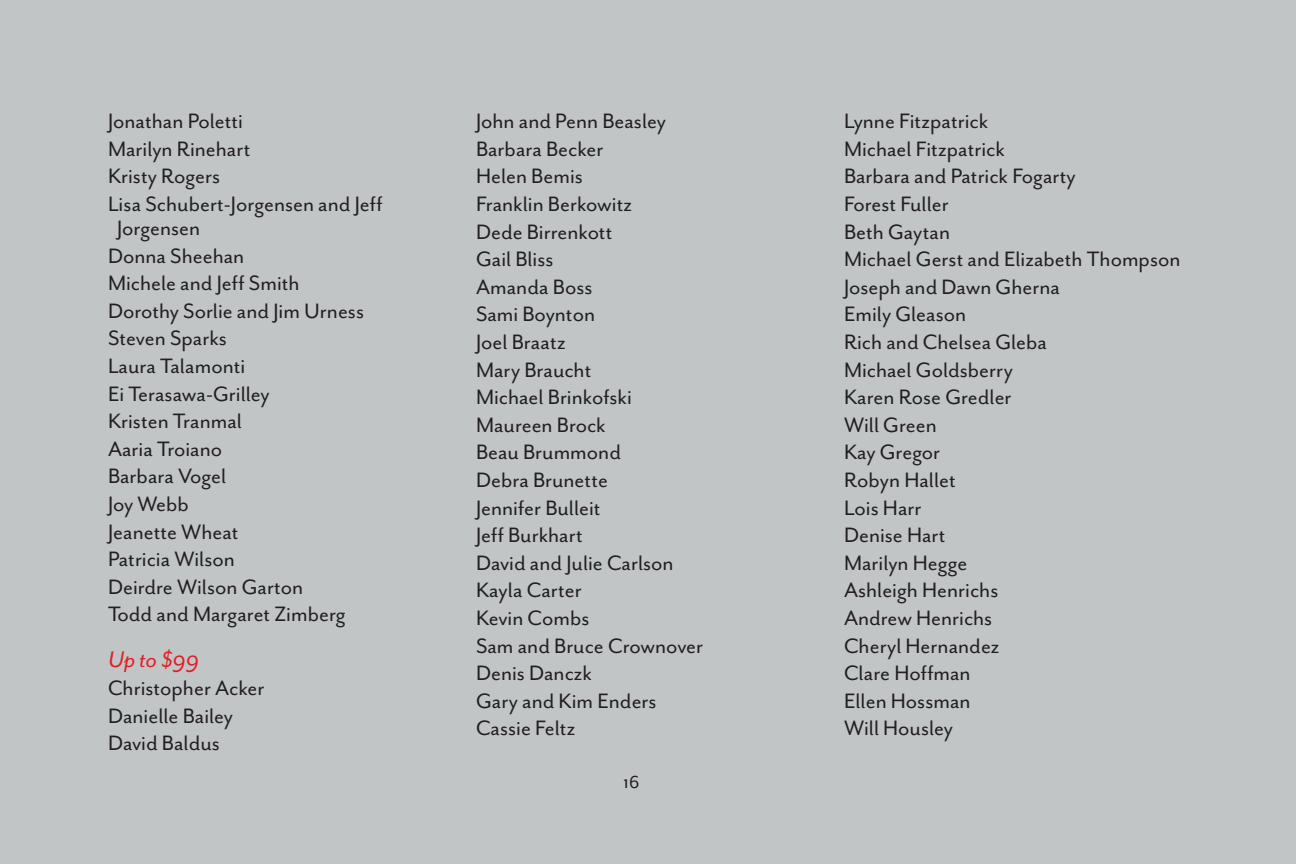
<style>
.page{position:relative;width:1296px;height:864px;background:#c1c5c6}
.page>*{position:absolute;margin:0;border:0;box-sizing:border-box;transform-origin:0 0}
.Donor_list_subhead{font:italic 26px "Mr Eaves San OT";color:#de1f26}
.donorlist{font:24px/24px "Mr Eaves San OT";color:#231f20}
.t1{font:20px "Mr Eaves San OT";color:#231f20}
</style>
<div class="page">
<p class="donorlist" style="left:108px;top:109px;width:137px">Jonathan Poletti</p>
<p class="donorlist" style="left:108px;top:137px;width:144px">Marilyn Rinehart</p>
<p class="donorlist" style="left:108px;top:165px;width:114px">Kristy Rogers</p>
<p class="donorlist" style="left:117px;top:192px;width:267px;text-indent:-9px">Lisa Schubert-Jorgensen and Jeff<br>Jorgensen</p>
<p class="donorlist" style="left:108px;top:244px;width:138px">Donna Sheehan</p>
<p class="donorlist" style="left:108px;top:271px;width:193px">Michele and Jeff Smith</p>
<p class="donorlist" style="left:108px;top:299px;width:258px">Dorothy Sorlie and Jim Urness</p>
<p class="donorlist" style="left:108px;top:327px;width:120px">Steven Sparks</p>
<p class="donorlist" style="left:108px;top:354px;width:139px">Laura Talamonti</p>
<p class="donorlist" style="left:108px;top:382px;width:163px">Ei Terasawa-Grilley</p>
<p class="donorlist" style="left:108px;top:409px;width:136px">Kristen Tranmal</p>
<p class="donorlist" style="left:108px;top:437px;width:116px">Aaria Troiano</p>
<p class="donorlist" style="left:108px;top:465px;width:120px">Barbara Vogel</p>
<p class="donorlist" style="left:108px;top:492px;width:82px">Joy Webb</p>
<p class="donorlist" style="left:108px;top:520px;width:132px">Jeanette Wheat</p>
<p class="donorlist" style="left:108px;top:547px;width:128px">Patricia Wilson</p>
<p class="donorlist" style="left:108px;top:575px;width:197px">Deirdre Wilson Garton</p>
<p class="donorlist" style="left:108px;top:603px;width:239px">Todd and Margaret Zimberg</p>
<p class="Donor_list_subhead" style="left:108px;top:645px;width:93px">Up to $99</p>
<p class="donorlist" style="left:108px;top:676px;width:158px">Christopher Acker</p>
<p class="donorlist" style="left:108px;top:704px;width:127px">Danielle Bailey</p>
<p class="donorlist" style="left:108px;top:732px;width:113px">David Baldus</p>
<p class="donorlist" style="left:476px;top:109px;width:192px">John and Penn Beasley</p>
<p class="donorlist" style="left:476px;top:137px;width:129px">Barbara Becker</p>
<p class="donorlist" style="left:476px;top:165px;width:108px">Helen Bemis</p>
<p class="donorlist" style="left:476px;top:192px;width:158px">Franklin Berkowitz</p>
<p class="donorlist" style="left:476px;top:220px;width:138px">Dede Birrenkott</p>
<p class="donorlist" style="left:476px;top:247px;width:79px">Gail Bliss</p>
<p class="donorlist" style="left:476px;top:275px;width:118px">Amanda Boss</p>
<p class="donorlist" style="left:476px;top:303px;width:121px">Sami Boynton</p>
<p class="donorlist" style="left:476px;top:330px;width:91px">Joel Braatz</p>
<p class="donorlist" style="left:476px;top:358px;width:117px">Mary Braucht</p>
<p class="donorlist" style="left:476px;top:385px;width:157px">Michael Brinkofski</p>
<p class="donorlist" style="left:476px;top:413px;width:131px">Maureen Brock</p>
<p class="donorlist" style="left:476px;top:441px;width:147px">Beau Brummond</p>
<p class="donorlist" style="left:476px;top:468px;width:134px">Debra Brunette</p>
<p class="donorlist" style="left:476px;top:496px;width:126px">Jennifer Bulleit</p>
<p class="donorlist" style="left:476px;top:523px;width:108px">Jeff Burkhart</p>
<p class="donorlist" style="left:476px;top:551px;width:199px">David and Julie Carlson</p>
<p class="donorlist" style="left:476px;top:579px;width:107px">Kayla Carter</p>
<p class="donorlist" style="left:476px;top:606px;width:115px">Kevin Combs</p>
<p class="donorlist" style="left:476px;top:634px;width:229px">Sam and Bruce Crownover</p>
<p class="donorlist" style="left:476px;top:661px;width:118px">Denis Danczk</p>
<p class="donorlist" style="left:476px;top:689px;width:182px">Gary and Kim Enders</p>
<p class="donorlist" style="left:476px;top:717px;width:101px">Cassie Feltz</p>
<p class="t1" style="left:624px;top:771px;width:17px">16</p>
<p class="donorlist" style="left:844px;top:109px;width:146px">Lynne Fitzpatrick</p>
<p class="donorlist" style="left:844px;top:137px;width:162px">Michael Fitzpatrick</p>
<p class="donorlist" style="left:844px;top:165px;width:233px">Barbara and Patrick Fogarty</p>
<p class="donorlist" style="left:844px;top:192px;width:106px">Forest Fuller</p>
<p class="donorlist" style="left:844px;top:220px;width:108px">Beth Gaytan</p>
<p class="donorlist" style="left:844px;top:247px;width:338px">Michael Gerst and Elizabeth Thompson</p>
<p class="donorlist" style="left:844px;top:275px;width:218px">Joseph and Dawn Gherna</p>
<p class="donorlist" style="left:844px;top:303px;width:124px">Emily Gleason</p>
<p class="donorlist" style="left:844px;top:330px;width:205px">Rich and Chelsea Gleba</p>
<p class="donorlist" style="left:844px;top:358px;width:170px">Michael Goldsberry</p>
<p class="donorlist" style="left:844px;top:385px;width:169px">Karen Rose Gredler</p>
<p class="donorlist" style="left:844px;top:413px;width:94px">Will Green</p>
<p class="donorlist" style="left:844px;top:441px;width:98px">Kay Gregor</p>
<p class="donorlist" style="left:844px;top:468px;width:113px">Robyn Hallet</p>
<p class="donorlist" style="left:844px;top:496px;width:79px">Lois Harr</p>
<p class="donorlist" style="left:844px;top:523px;width:103px">Denise Hart</p>
<p class="donorlist" style="left:844px;top:551px;width:125px">Marilyn Hegge</p>
<p class="donorlist" style="left:844px;top:579px;width:156px">Ashleigh Henrichs</p>
<p class="donorlist" style="left:844px;top:606px;width:150px">Andrew Henrichs</p>
<p class="donorlist" style="left:844px;top:634px;width:157px">Cheryl Hernandez</p>
<p class="donorlist" style="left:844px;top:661px;width:128px">Clare Hoffman</p>
<p class="donorlist" style="left:844px;top:689px;width:128px">Ellen Hossman</p>
<p class="donorlist" style="left:844px;top:717px;width:111px">Will Housley</p>
</div>
